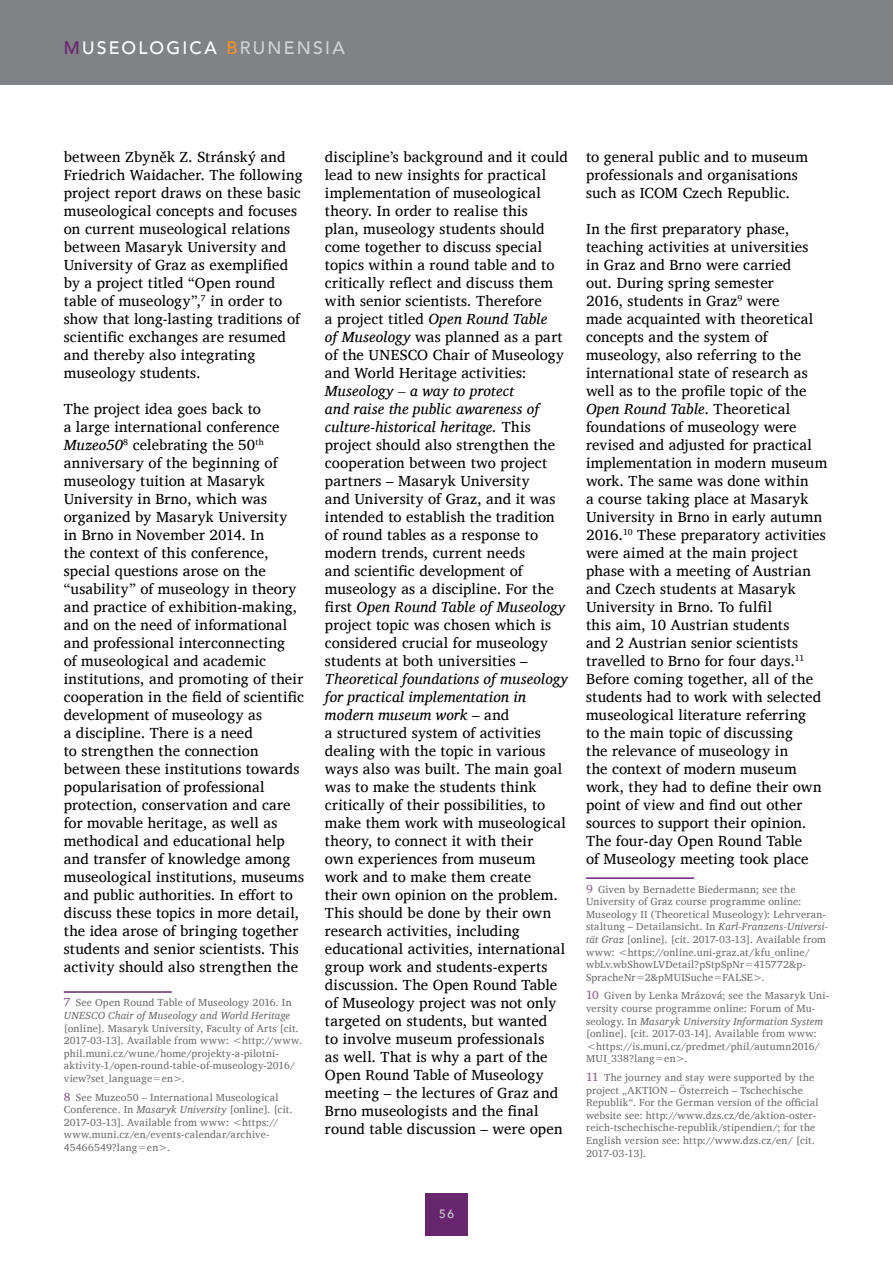
<style>
.page{position:relative;width:893px;height:1263px;background:#fff}
.page>*{position:absolute;margin:0;border:0;box-sizing:border-box;transform-origin:0 0}
.t1{font:500 18px "Avenir";letter-spacing:.125em;color:#fff}
.t2{font:15px/18px "Charis SIL";letter-spacing:.01em;color:#000}
.t3{font:500 12px "Avenir";color:#d1d3d4}
.t4{font:10.5px/12.6px "Charis SIL";letter-spacing:.02em;color:#6d6e71}
.t5{font:italic 10.5px/12.6px "Charis SIL";letter-spacing:.025em;color:#6d6e71}
.s1{color:#68266f}
.s2{color:#f7941e}
.s3{color:#d1d3d4}
.s4{font-style:italic}
.s5{font-style:normal;font-size:12px;color:#895d8d}
.s6{font-style:normal}
.s7{font-size:12px;color:#895d8d}
</style>
<div class="page">
<div style="left:0;top:0;width:893px;height:85px;background:#808285"></div>
<div style="left:425px;top:1193px;width:43px;height:42px;background:#68266f"></div>
<hr style="left:64px;top:991px;width:108px;height:2px;background:#68266f">
<hr style="left:586px;top:877px;width:108px;height:2px;background:#68266f">
<p class="t1" style="left:64px;top:32px;width:282px"><span class="s1">M</span>USEOLOGICA <span class="s2">B</span><span class="s3">RUNENSIA</span></p>
<p class="t2" style="left:64px;top:148px;width:240px">between Zbyněk Z. Stránský and<br>Friedrich Waidacher. The following project report draws on these basic museological concepts and focuses on current museological relations between Masaryk University and<br>University of Graz as exemplified by a project titled “Open round table of museology”,<sup>7</sup> in order to show that long-lasting traditions of scientific exchanges are resumed and thereby also integrating museology students.</p>
<p class="t2" style="left:64px;top:400px;width:242px">The project idea goes back to<br>a large international conference <span class="s4">Muzeo50</span><sup>8</sup> celebrating the 50<sup>th </sup>anniversary of the beginning of museology tuition at Masaryk University in Brno, which was organized by Masaryk University in Brno in November 2014. In<br>the context of this conference, special questions arose on the “usability” of museology in theory and practice of exhibition-making, and on the need of informational and professional interconnecting<br>of museological and academic institutions, and promoting of their cooperation in the field of scientific development of museology as<br>a discipline. There is a need<br>to strengthen the connection between these institutions towards popularisation of professional protection, conservation and care for movable heritage, as well as methodical and educational help and transfer of knowledge among museological institutions, museums and public authorities. In effort to discuss these topics in more detail, the idea arose of bringing together students and senior scientists. This activity should also strengthen the</p>
<p class="t5" style="left:64px;top:996px;width:229px"><span class="s5">7</span> <span class="s6">See Open Round Table of Museology 2016. In<br></span>UNESCO Chair of Museology and World Heritage</p>
<p class="t4" style="left:64px;top:1022px;width:240px">[online]. Masaryk University, Faculty of Arts [cit.<br>2017-03-13]. Available from www: &lt;http://www. phil.muni.cz/wune/home/projekty-a-pilotni&shy;aktivity-1/open-round-table-of-museology-2016/ view?set_language=en&gt;.</p>
<p class="t4" style="left:64px;top:1091px;width:230px"><span class="s7">8</span> See Muzeo50 – International Museological Conference. In <span class="s4">Masaryk University</span> [online]. [cit.<br>2017-03-13]. Available from www: &lt;https:// www.muni.cz/en/events-calendar/archive-45466549?lang=en&gt;.</p>
<p class="t2" style="left:325px;top:148px;width:245px">discipline’s background and it could lead to new insights for practical implementation of museological theory. In order to realise this<br>plan, museology students should come together to discuss special topics within a round table and to critically reflect and discuss them with senior scientists. Therefore<br>a project titled <span class="s4">Open Round Table<br>of Museology</span> was planned as a part of the UNESCO Chair of Museology and World Heritage activities:</p>
<p class="t2" style="left:325px;top:382px;width:242px"><span class="s4">Museology – a way to protect<br>and raise the public awareness of culture-historical heritage.</span> This project should also strengthen the cooperation between two project partners – Masaryk University<br>and University of Graz, and it was intended to establish the tradition of round tables as a response to modern trends, current needs<br>and scientific development of museology as a discipline. For the first <span class="s4">Open Round Table of Museology </span>project topic was chosen which is considered crucial for museology students at both universities –</p>
<p class="t2" style="left:325px;top:670px;width:245px"><span class="s4">Theoretical foundations of museology for practical implementation in modern museum work</span> – and<br>a structured system of activities dealing with the topic in various ways also was built. The main goal was to make the students think critically of their possibilities, to make them work with museological theory, to connect it with their<br>own experiences from museum work and to make them create<br>their own opinion on the problem.<br>This should be done by their own research activities, including educational activities, international group work and students-experts discussion. The Open Round Table of Museology project was not only targeted on students, but wanted<br>to involve museum professionals<br>as well. That is why a part of the<br>Open Round Table of Museology meeting – the lectures of Graz and<br>Brno museologists and the final round table discussion – were open</p>
<p class="t2" style="left:586px;top:148px;width:224px">to general public and to museum professionals and organisations such as ICOM Czech Republic.</p>
<p class="t2" style="left:586px;top:220px;width:243px">In the first preparatory phase, teaching activities at universities<br>in Graz and Brno were carried<br>out. During spring semester<br>2016, students in Graz<sup>9</sup> were<br>made acquainted with theoretical concepts and the system of museology, also referring to the international state of research as well as to the profile topic of the<br><span class="s4">Open Round Table</span>. Theoretical foundations of museology were revised and adjusted for practical implementation in modern museum work. The same was done within<br>a course taking place at Masaryk<br>University in Brno in early autumn<br>2016.<sup>10</sup> These preparatory activities were aimed at the main project phase with a meeting of Austrian and Czech students at Masaryk<br>University in Brno. To fulfil<br>this aim, 10 Austrian students<br>and 2 Austrian senior scientists travelled to Brno for four days.<sup>11<br></sup>Before coming together, all of the students had to work with selected museological literature referring<br>to the main topic of discussing<br>the relevance of museology in<br>the context of modern museum work, they had to define their own point of view and find out other sources to support their opinion.<br>The four-day Open Round Table<br>of Museology meeting took place</p>
<p class="t4" style="left:586px;top:883px;width:243px"><span class="s7">9</span> Given by Bernadette Biedermann; see the University of Graz course programme online:<br>Museology II (Theoretical Museology): Lehrveran&shy;staltung – Detailansicht. In <span class="s4">Karl-Franzens-Universi&shy;tät Graz</span> [online]. [cit. 2017-03-13]. Available from www: &lt;https://online.uni-graz.at/kfu_online/ wbLv.wbShowLVDetail?pStpSpNr=415772&amp;p-SpracheNr=2&amp;pMUISuche=FALSE&gt;.</p>
<p class="t4" style="left:586px;top:989px;width:244px"><span class="s7">10</span> Given by Lenka Mrázová; see the Masaryk Uni&shy;versity course programme online: Forum of Mu&shy;seology. In <span class="s4">Masaryk University Information System </span>[online]. [cit. 2017-03-14]. Available from www: &lt;https://is.muni.cz/predmet/phil/autumn2016/ MUI_338?lang=en&gt;.</p>
<p class="t4" style="left:586px;top:1071px;width:234px"><span class="s7">11</span> The journey and stay were supported by the project „AKTION – Österreich – Tschechische Republik“. For the German version of the official website see: http://www.dzs.cz/de/aktion-oster&shy;reich-tschechische-republik/stipendien/; for the English version see: http://www.dzs.cz/en/ [cit.<br>2017-03-13].</p>
<p class="t3" style="left:439px;top:1203px;width:16px">56</p>
</div>
